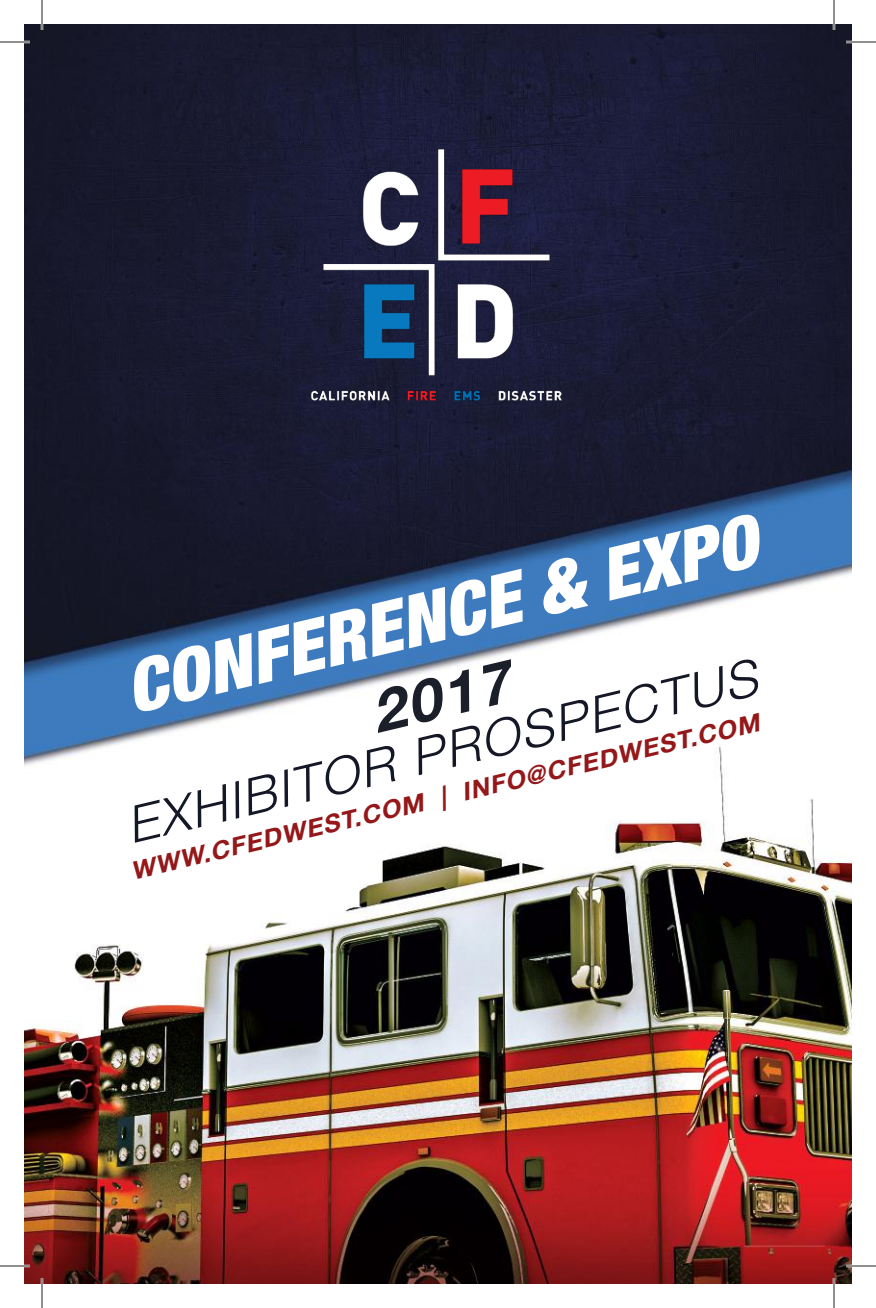
<style>
.page{position:relative;width:876px;height:1308px;background:#fff}
.page>*{position:absolute;margin:0;border:0;box-sizing:border-box;transform-origin:0 0}
.t1{font:italic 900 condensed 72.2px "Helvetica Neue";color:#fff}
.t2{font:italic 700 58.4px "Helvetica Neue";color:#1a1f2a}
.t3{font:italic 300 50.6px "Helvetica Neue";color:#141725}
.t4{font:italic 700 24.8px "Helvetica Neue";color:#94181a}
</style>
<div class="page">
<img style="left:24px;top:24px;width:828px;height:1260px">
<img style="left:296px;top:134px;width:284px;height:284px">
<hr style="left:0;top:41px;width:30px;height:2px;background:#fff">
<hr style="left:846px;top:41px;width:30px;height:2px;background:#fff">
<hr style="left:0;top:1265px;width:30px;height:2px;background:#fff">
<hr style="left:846px;top:1265px;width:30px;height:2px;background:#fff">
<hr style="left:41px;top:0;width:2px;height:30px;background:#fff">
<hr style="left:41px;top:1278px;width:2px;height:30px;background:#fff">
<hr style="left:833px;top:0;width:2px;height:30px;background:#fff">
<hr style="left:833px;top:1278px;width:2px;height:30px;background:#fff">
<hr style="left:0;top:42px;width:30px;height:1px;background:#241f1f">
<hr style="left:846px;top:42px;width:30px;height:1px;background:#241f1f">
<hr style="left:0;top:1266px;width:30px;height:1px;background:#241f1f">
<hr style="left:846px;top:1266px;width:30px;height:1px;background:#241f1f">
<hr style="left:42px;top:0;width:1px;height:30px;background:#241f1f">
<hr style="left:42px;top:1278px;width:1px;height:30px;background:#241f1f">
<hr style="left:834px;top:0;width:1px;height:30px;background:#241f1f">
<hr style="left:834px;top:1278px;width:1px;height:30px;background:#241f1f">
<h1 class="t1" style="left:113px;top:629px;width:648px;rotate:-13deg">CONFERENCE &amp; EXPO</h1>
<h3 class="t3" style="left:118px;top:784px;width:648px;rotate:-13deg">EXHIBITOR PROSPECTUS</h3>
<h2 class="t2" style="left:362px;top:668px;width:142px;rotate:-13deg">2017</h2>
<p class="t4" style="left:126px;top:850px;width:646px;rotate:-13deg">WWW.CFEDWEST.COM | INFO@CFEDWEST.COM</p>
</div>
